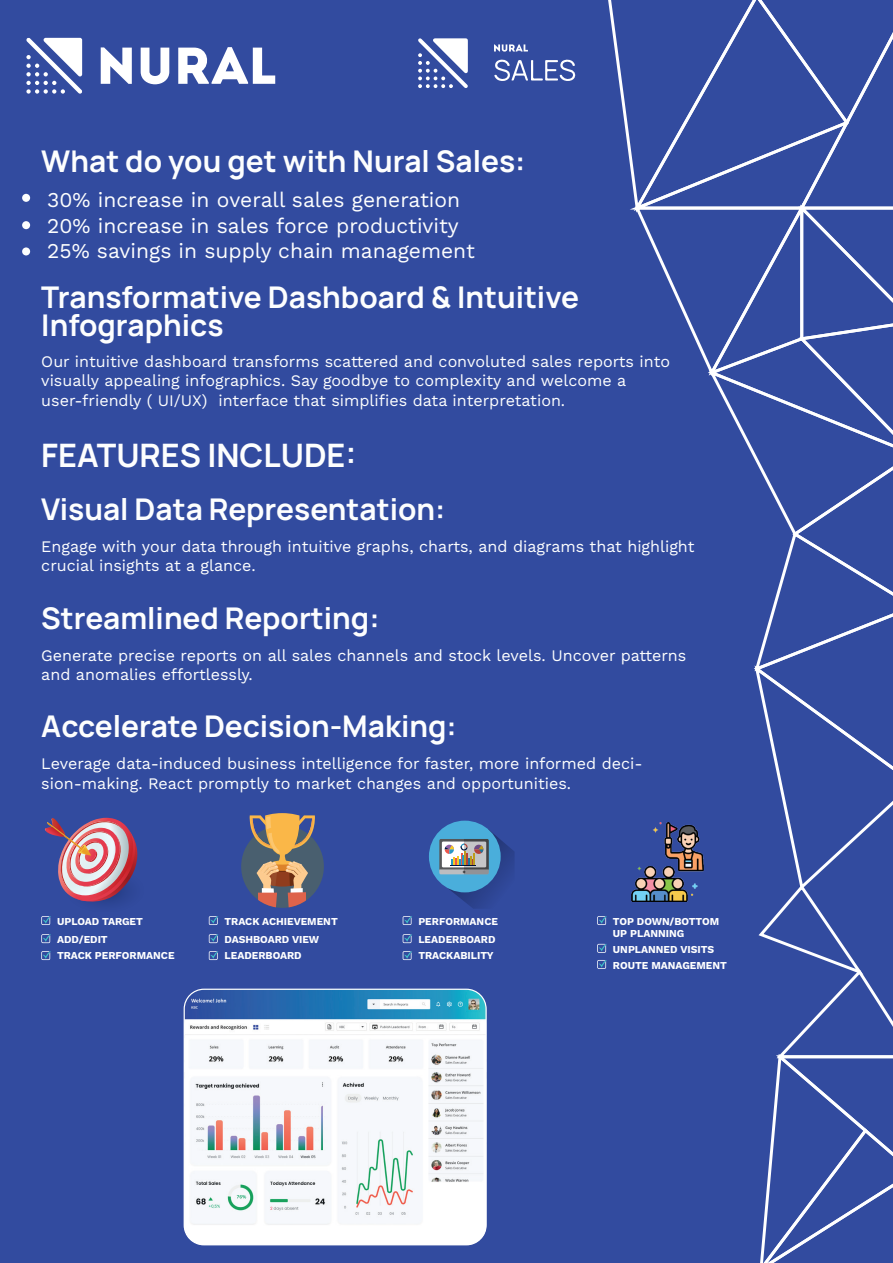
<style>
.page{position:relative;width:893px;height:1263px;background:#fff}
.page>*{position:absolute;margin:0;border:0;box-sizing:border-box;transform-origin:0 0}
.t1{font:700 32.25px "Manrope";color:#fdfefe}
.t2{font:700 29.85px/28px "Manrope";color:#fdfefe}
.t3{font:21px/25.2px "Work Sans";color:#fdfefe}
.t4{font:16.05px/19.4px "Work Sans";color:#fdfefe}
.t5{font:700 10.35px/18.1px "Work Sans";color:#fff}
</style>
<div class="page">
<div style="left:0;top:1px;width:893px;height:1262px;background:#324b9f"></div>
<div style="left:22px;top:194px;width:8px;height:8px;background:#fdfefe;border-radius:50%"></div>
<div style="left:22px;top:221px;width:8px;height:8px;background:#fdfefe;border-radius:50%"></div>
<div style="left:22px;top:247px;width:8px;height:8px;background:#fdfefe;border-radius:50%"></div>
<img style="left:184px;top:989px;width:301px;height:256px">
<div style="left:184px;top:989px;width:303px;height:256px;border:1px solid #fff;border-radius:20px"></div>
<svg style="left:26px;top:38px;width:56px;height:56px"></svg>
<svg style="left:101px;top:47px;width:31px;height:37px"></svg>
<svg style="left:141px;top:48px;width:28px;height:36px"></svg>
<svg style="left:178px;top:47px;width:97px;height:37px"></svg>
<svg style="left:494px;top:59px;width:82px;height:22px"></svg>
<svg style="left:418px;top:38px;width:50px;height:50px"></svg>
<svg style="left:494px;top:44px;width:34px;height:8px"></svg>
<svg style="left:209px;top:916px;width:9px;height:9px"></svg>
<svg style="left:209px;top:934px;width:9px;height:9px"></svg>
<svg style="left:209px;top:951px;width:9px;height:9px"></svg>
<svg style="left:41px;top:916px;width:10px;height:9px"></svg>
<svg style="left:41px;top:934px;width:10px;height:9px"></svg>
<svg style="left:41px;top:951px;width:10px;height:9px"></svg>
<svg style="left:403px;top:916px;width:9px;height:9px"></svg>
<svg style="left:403px;top:934px;width:9px;height:9px"></svg>
<svg style="left:403px;top:951px;width:9px;height:9px"></svg>
<svg style="left:597px;top:0;width:296px;height:1263px"></svg>
<img style="left:45px;top:818px;width:92px;height:86px">
<div style="left:241px;top:825px;width:83px;height:83px;background:#495f6f;border-radius:50%"></div>
<svg style="left:249px;top:813px;width:66px;height:94px"></svg>
<div style="left:429px;top:821px;width:72px;height:71px;background:#4aaedb;border-radius:50%"></div>
<svg style="left:439px;top:829px;width:76px;height:80px"></svg>
<img style="left:628px;top:823px;width:79px;height:78px">
<h2 class="t2" style="left:41px;top:145px;width:486px">What do you get with Nural Sales:</h2>
<h3 class="t3" style="left:47px;top:187px;width:429px">30% increase in overall sales generation<br>20% increase in sales force productivity<br>25% savings in supply chain management</h3>
<h2 class="t2" style="left:41px;top:281px;width:539px">Transformative Dashboard &amp; Intuitive<br>Infographics</h2>
<p class="t4" style="left:41px;top:351px;width:630px">Our intuitive dashboard transforms scattered and convoluted sales reports into visually appealing infographics. Say goodbye to complexity and welcome a user-friendly ( UI/UX) interface that simplifies data interpretation.</p>
<h1 class="t1" style="left:41px;top:428px;width:317px">FEATURES INCLUDE:</h1>
<h2 class="t2" style="left:41px;top:493px;width:406px">Visual Data Representation:</h2>
<p class="t4" style="left:41px;top:536px;width:655px">Engage with your data through intuitive graphs, charts, and diagrams that highlight crucial insights at a glance.</p>
<h2 class="t2" style="left:41px;top:602px;width:340px">Streamlined Reporting:</h2>
<p class="t4" style="left:41px;top:645px;width:647px">Generate precise reports on all sales channels and stock levels. Uncover patterns and anomalies effortlessly.</p>
<h2 class="t2" style="left:41px;top:710px;width:417px">Accelerate Decision-Making:</h2>
<p class="t4" style="left:41px;top:753px;width:603px">Leverage data-induced business intelligence for faster, more informed deci&shy;sion-making. React promptly to market changes and opportunities.</p>
<p class="t5" style="left:57px;top:912px;width:87px">UPLOAD TARGET<br>ADD/EDIT</p>
<p class="t5" style="left:57px;top:946px;width:119px">TRACK PERFORMANCE</p>
<p class="t5" style="left:225px;top:912px;width:115px">TRACK ACHIEVEMENT<br>DASHBOARD VIEW</p>
<p class="t5" style="left:225px;top:946px;width:79px">LEADERBOARD</p>
<p class="t5" style="left:418px;top:912px;width:81px">PERFORMANCE<br>LEADERBOARD</p>
<p class="t5" style="left:418px;top:946px;width:77px">TRACKABILITY</p>
<p class="t5" style="left:613px;top:915px;width:108px;line-height:12.5px">TOP DOWN/BOTTOM<br>UP PLANNING</p>
<p class="t5" style="left:613px;top:940px;width:115px;line-height:16px">UNPLANNED VISITS<br>ROUTE MANAGEMENT</p>
</div>
